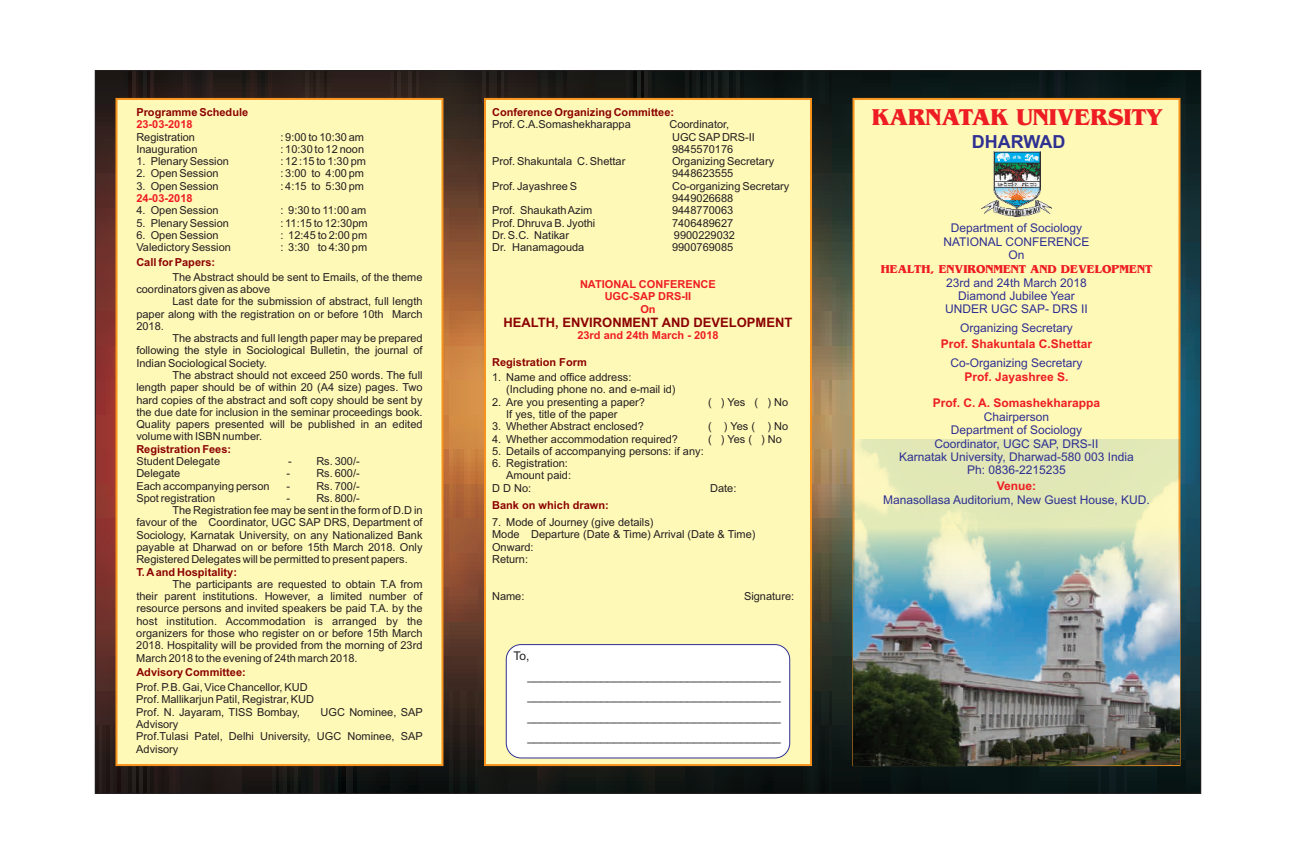
<style>
.page{position:relative;width:1296px;height:864px;background:#fff}
.page>*{position:absolute;margin:0;border:0;box-sizing:border-box;transform-origin:0 0}
.t1{font:700 24px "Bangkok";color:#ee1d23}
.t2{font:700 18px "Arial";color:#2e3092}
.t3{font:700 13px "Arial";color:#8b0202}
.t4{font:12px/13.4px "Arial";color:#2e3092;text-align:center}
.t5{font:12px/20.1px "Arial";color:#231f20}
.t6{font:700 12px "Arial";color:#ee1d23}
.t7{font:700 12px "Bangkok";color:#ee1d23}
.t8{font:11px/12.3px "Arial";color:#231f20}
.t9{font:700 11px "Arial";color:#8b0202}
.t10{font:700 11px/12.3px "Arial";color:#ee1d23;text-align:center}
</style>
<div class="page">
<img style="left:97px;top:72px;width:1102px;height:720px">
<div style="left:115px;top:97px;width:329px;height:670px;background:#fff9b8"></div>
<div style="left:483px;top:97px;width:330px;height:670px;background:#fff9b8"></div>
<div style="left:852px;top:97px;width:329px;height:670px;background:#fff9b8"></div>
<img style="left:854px;top:439px;width:325px;height:326px">
<img style="left:982px;top:151px;width:69px;height:65px">
<div style="left:506px;top:644px;width:284px;height:114px;background:#fff;border:1px solid #2e3092;border-radius:15px"></div>
<p class="t9" style="left:136px;top:108px;width:113px">Programme Schedule</p>
<p class="t10" style="left:136px;top:119px;width:58px">23-03-2018</p>
<p class="t8" style="left:136px;top:132px;width:60px">Registration</p>
<p class="t8" style="left:280px;top:132px;width:85px">: 9:00 to 10:30 am</p>
<p class="t8" style="left:136px;top:144px;width:63px">Inauguration</p>
<p class="t8" style="left:280px;top:144px;width:85px">: 10:30 to 12 noon</p>
<p class="t8" style="left:136px;top:156px;width:94px">1. Plenary Session</p>
<p class="t8" style="left:280px;top:156px;width:87px">: 12 :15 to 1:30 pm</p>
<p class="t8" style="left:136px;top:168px;width:84px">2. Open Session</p>
<p class="t8" style="left:280px;top:168px;width:85px">: 3:00 to 4:00 pm</p>
<p class="t8" style="left:136px;top:181px;width:84px">3. Open Session</p>
<p class="t8" style="left:280px;top:181px;width:85px">: 4:15 to 5:30 pm</p>
<p class="t8" style="left:136px;top:205px;width:84px">4. Open Session</p>
<p class="t8" style="left:280px;top:205px;width:88px">: 9:30 to 11:00 am</p>
<p class="t8" style="left:136px;top:218px;width:94px">5. Plenary Session</p>
<p class="t8" style="left:280px;top:218px;width:89px">: 11:15 to 12:30pm</p>
<p class="t8" style="left:136px;top:230px;width:84px">6. Open Session</p>
<p class="t8" style="left:280px;top:230px;width:88px">: 12:45 to 2:00 pm</p>
<p class="t8" style="left:136px;top:242px;width:96px">Valedictory Session</p>
<p class="t8" style="left:280px;top:242px;width:88px">: 3:30 to 4:30 pm</p>
<p class="t8" style="left:136px;top:272px;width:288px;text-indent:36px">The Abstract should be sent to Emails, of the theme coordinators given as above</p>
<p class="t8" style="left:136px;top:296px;width:288px;text-align:justify;text-indent:36px">Last date for the submission of abstract, full length paper along with the registration on or before 10th March 2018.</p>
<p class="t8" style="left:136px;top:333px;width:288px;text-align:justify;text-indent:36px">The abstracts and full length paper may be prepared following the style in Sociological Bulletin, the journal of Indian Sociological Society.</p>
<p class="t8" style="left:136px;top:370px;width:288px;text-align:justify;text-indent:36px">The abstract should not exceed 250 words. The full length paper should be of within 20 (A4 size) pages. Two hard copies of the abstract and soft copy should be sent by the due date for inclusion in the seminar proceedings book.<br>Quality papers presented will be published in an edited volume with ISBN number.</p>
<p class="t8" style="left:136px;top:456px;width:85px">Student Delegate</p>
<p class="t8" style="left:288px;top:456px;width:73px">- Rs. 300/-</p>
<p class="t8" style="left:136px;top:468px;width:46px">Delegate</p>
<p class="t8" style="left:286px;top:468px;width:75px">- Rs. 600/-</p>
<p class="t8" style="left:136px;top:481px;width:135px">Each accompanying person</p>
<p class="t8" style="left:286px;top:481px;width:75px">- Rs. 700/-</p>
<p class="t8" style="left:136px;top:493px;width:80px">Spot registration</p>
<p class="t8" style="left:286px;top:493px;width:75px">- Rs. 800/-</p>
<p class="t8" style="left:172px;top:505px;width:252px">The Registration fee may be sent in the form of D.D in</p>
<p class="t8" style="left:136px;top:517px;width:288px">favour of the Coordinator, UGC SAP DRS, Department of</p>
<p class="t8" style="left:136px;top:530px;width:288px">Sociology, Karnatak University, on any Nationalized Bank</p>
<p class="t8" style="left:136px;top:542px;width:288px">payable at Dharwad on or before 15th March 2018. Only</p>
<p class="t8" style="left:136px;top:554px;width:273px">Registered Delegates will be permitted to present papers.</p>
<p class="t8" style="left:136px;top:579px;width:288px;text-align:justify;text-indent:36px">The participants are requested to obtain T.A from their parent institutions. However, a limited number of resource persons and invited speakers be paid T.A. by the host institution. Accommodation is arranged by the organizers for those who register on or before 15th March 2018. Hospitality will be provided from the morning of 23rd March 2018 to the evening of 24th march 2018.</p>
<p class="t8" style="left:136px;top:682px;width:179px">Prof. P.B. Gai, Vice Chancellor, KUD<br>Prof. Mallikarjun Patil, Registrar, KUD<br>Prof. N. Jayaram, TISS Bombay,</p>
<p class="t10" style="left:136px;top:193px;width:58px">24-03-2018</p>
<p class="t9" style="left:136px;top:258px;width:80px">Call for Papers:</p>
<p class="t9" style="left:136px;top:445px;width:96px">Registration Fees:</p>
<p class="t9" style="left:136px;top:568px;width:102px">T. Aand Hospitality:</p>
<p class="t9" style="left:136px;top:668px;width:111px">Advisory Committee:</p>
<p class="t8" style="left:321px;top:707px;width:104px">UGC Nominee, SAP</p>
<p class="t8" style="left:136px;top:719px;width:288px">Advisory<br>Prof.Tulasi Patel, Delhi University, UGC Nominee, SAP<br>Advisory</p>
<p class="t9" style="left:492px;top:108px;width:184px">Conference Organizing Committee:</p>
<p class="t8" style="left:492px;top:119px;width:140px">Prof. C.A.Somashekharappa</p>
<p class="t8" style="left:669px;top:119px;width:87px">Coordinator,<br>UGC SAP DRS-II<br>9845570176</p>
<p class="t8" style="left:492px;top:156px;width:135px">Prof. Shakuntala C. Shettar</p>
<p class="t8" style="left:672px;top:156px;width:104px">Organizing Secretary<br>9448623555</p>
<p class="t8" style="left:492px;top:181px;width:86px">Prof. Jayashree S</p>
<p class="t8" style="left:672px;top:181px;width:119px">Co-organizing Secretary<br>9449026688</p>
<p class="t8" style="left:492px;top:205px;width:102px">Prof. Shaukath Azim</p>
<p class="t8" style="left:672px;top:205px;width:63px">9448770063</p>
<p class="t8" style="left:492px;top:218px;width:105px">Prof. Dhruva B. Jyothi</p>
<p class="t8" style="left:672px;top:218px;width:63px">7406489627</p>
<p class="t8" style="left:492px;top:230px;width:79px">Dr. S.C. Natikar</p>
<p class="t8" style="left:674px;top:230px;width:63px">9900229032</p>
<p class="t8" style="left:492px;top:242px;width:94px">Dr. Hanamagouda</p>
<p class="t8" style="left:672px;top:242px;width:63px">9900769085</p>
<p class="t10" style="left:580px;top:279px;width:137px">NATIONAL CONFERENCE<br>UGC-SAP DRS-II<br>On</p>
<p class="t10" style="left:577px;top:330px;width:143px">23rd and 24th March - 2018</p>
<p class="t3" style="left:504px;top:317px;width:290px">HEALTH, ENVIRONMENT AND DEVELOPMENT</p>
<p class="t9" style="left:492px;top:358px;width:96px">Registration Form</p>
<p class="t8" style="left:506px;top:372px;width:171px;text-indent:-14px">1. Name and office address: (Including phone no. and e-mail id)</p>
<p class="t8" style="left:492px;top:397px;width:154px">2. Are you presenting a paper?</p>
<p class="t8" style="left:708px;top:397px;width:82px">( ) Yes ( ) No</p>
<p class="t8" style="left:506px;top:409px;width:113px">If yes, title of the paper</p>
<p class="t8" style="left:492px;top:421px;width:153px">3. Whether Abstract enclosed?</p>
<p class="t8" style="left:708px;top:421px;width:82px">( ) Yes ( ) No</p>
<p class="t8" style="left:492px;top:434px;width:187px">4. Whether accommodation required?</p>
<p class="t8" style="left:708px;top:434px;width:75px">( ) Yes ( ) No</p>
<p class="t8" style="left:492px;top:446px;width:213px">5. Details of accompanying persons: if any:</p>
<p class="t8" style="left:492px;top:458px;width:77px">6. Registration:</p>
<p class="t8" style="left:506px;top:470px;width:66px">Amount paid:</p>
<p class="t8" style="left:492px;top:483px;width:41px">D D No:</p>
<p class="t8" style="left:710px;top:483px;width:28px">Date:</p>
<p class="t8" style="left:492px;top:517px;width:265px">7. Mode of Journey (give details)<br>Mode Departure (Date &amp; Time) Arrival (Date &amp; Time)<br>Onward:<br>Return:</p>
<p class="t8" style="left:492px;top:591px;width:34px">Name:</p>
<p class="t8" style="left:744px;top:591px;width:52px">Signature:</p>
<p class="t9" style="left:492px;top:501px;width:118px">Bank on which drawn:</p>
<p class="t5" style="left:527px;top:647px;width:255px;text-indent:-14px">To, ______________________________________ ______________________________________ ______________________________________ ______________________________________</p>
<h1 class="t1" style="left:872px;top:103px;width:293px">KARNATAK UNIVERSITY</h1>
<h2 class="t2" style="left:972px;top:135px;width:95px">DHARWAD</h2>
<p class="t4" style="left:943px;top:223px;width:148px">Department of Sociology<br>NATIONAL CONFERENCE<br>On</p>
<p class="t4" style="left:945px;top:277px;width:144px">23rd and 24th March 2018<br>Diamond Jubilee Year<br>UNDER UGC SAP- DRS II</p>
<p class="t4" style="left:960px;top:322px;width:114px">Organizing Secretary</p>
<p class="t4" style="left:950px;top:357px;width:134px">Co-Organizing Secretary</p>
<p class="t7" style="left:881px;top:262px;width:273px">HEALTH, ENVIRONMENT AND DEVELOPMENT</p>
<p class="t6" style="left:941px;top:340px;width:153px">Prof. Shakuntala C.Shettar</p>
<p class="t6" style="left:964px;top:372px;width:106px">Prof. Jayashree S.</p>
<p class="t6" style="left:933px;top:399px;width:169px">Prof. C. A. Somashekharappa</p>
<p class="t4" style="left:899px;top:411px;width:236px">Chairperson<br>Department of Sociology<br>Coordinator, UGC SAP, DRS-II<br>Karnatak University, Dharwad-580 003 India<br>Ph: 0836-2215235</p>
<p class="t4" style="left:883px;top:494px;width:268px">Manasollasa Auditorium, New Guest House, KUD.</p>
<p class="t6" style="left:997px;top:482px;width:41px">Venue:</p>
</div>
